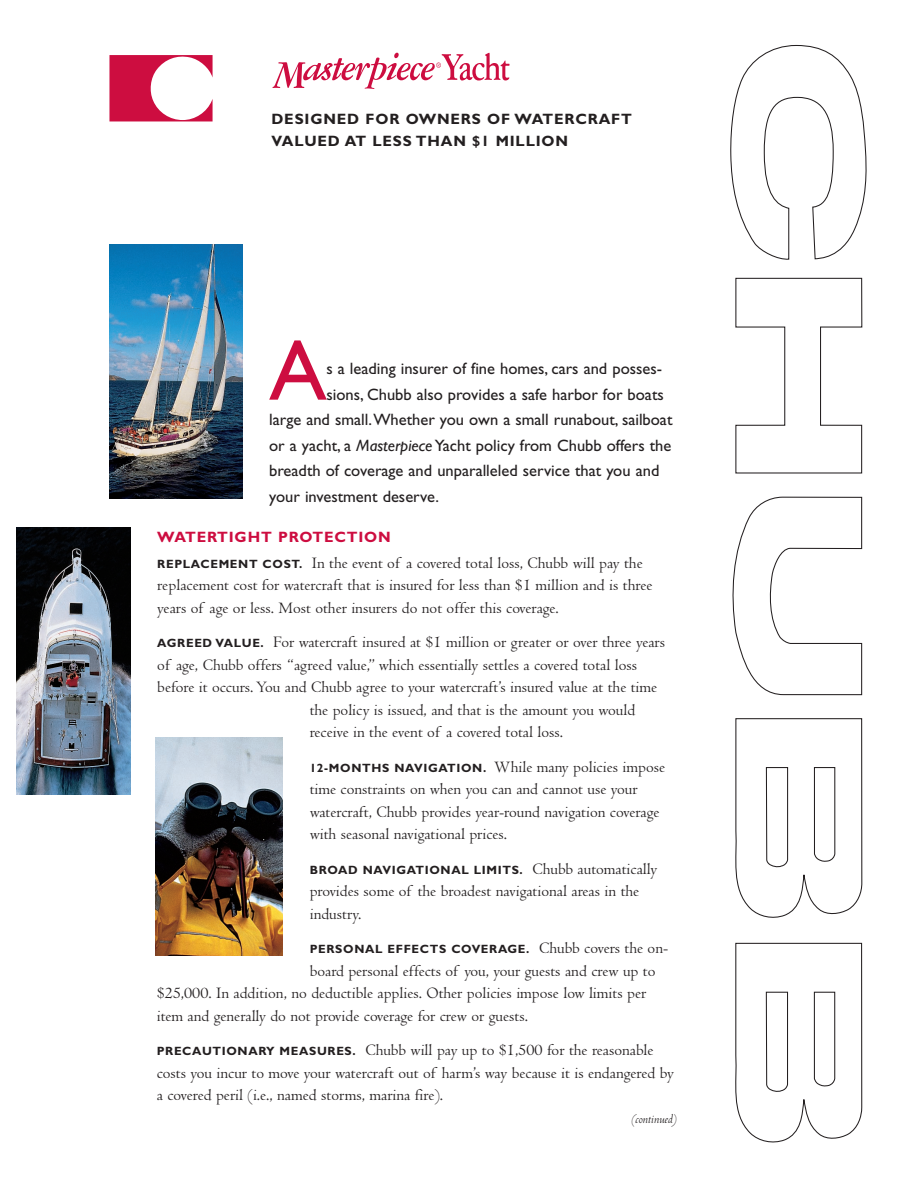
<style>
.page{position:relative;width:918px;height:1188px;background:#fff}
.page>*{position:absolute;margin:0;border:0;box-sizing:border-box;transform-origin:0 0}
.t1{font:86.25px "Gill Sans";color:#cd0d40}
.t2{font:16.5px/22.5px "Centaur";color:#231f20}
.t3{font:16.5px "Gill Sans";color:#231f20}
.t4{font:700 15px/22.5px "Gill Sans";letter-spacing:.055em;color:#231f20}
.t5{font:700 15px "Gill Sans";letter-spacing:.055em;color:#cd0d40}
.t6{font:italic 13.5px "Centaur";color:#231f20}
.t7{font:700 12px "Gill Sans";letter-spacing:.055em;color:#231f20}
.s1{font-style:italic}
.s2{font-family:"Gill Sans";font-weight:700;font-size:12px}
.s3{font-family:"Centaur";font-weight:400;font-size:16.5px}
</style>
<div class="page">
<svg style="left:730px;top:45px;width:137px;height:1098px"></svg>
<svg style="left:109px;top:55px;width:104px;height:66px"></svg>
<img style="left:16px;top:528px;width:114px;height:266px">
<img style="left:155px;top:737px;width:128px;height:219px">
<img style="left:109px;top:244px;width:133px;height:255px">
<svg style="left:272px;top:53px;width:238px;height:36px"></svg>
<p class="t4" style="left:271px;top:109px;width:362px">DESIGNED FOR OWNERS OF WATERCRAFT<br>VALUED AT LESS THAN $1 MILLION</p>
<h1 class="t1" style="left:269px;top:341px;width:59px">A</h1>
<p class="t3" style="left:326px;top:363px;width:337px">s a leading insurer of fine homes, cars and posses-</p>
<p class="t3" style="left:326px;top:388px;width:339px">sions, Chubb also provides a safe harbor for boats</p>
<p class="t3" style="left:269px;top:414px;width:405px">large and small.Whether you own a small runabout, sailboat</p>
<p class="t3" style="left:269px;top:439px;width:404px">or a yacht, a <span class="s1">Masterpiece</span> Yacht policy from Chubb offers the</p>
<p class="t3" style="left:269px;top:465px;width:392px">breadth of coverage and unparalleled service that you and</p>
<p class="t3" style="left:269px;top:490px;width:171px">your investment deserve.</p>
<p class="t5" style="left:157px;top:532px;width:235px">WATERTIGHT PROTECTION</p>
<p class="t2" style="left:157px;top:553px;width:497px"><span class="s2">REPLACEMENT COST.</span> In the event of a covered total loss, Chubb will pay the replacement cost for watercraft that is insured for less than $1 million and is three years of age or less. Most other insurers do not offer this coverage.</p>
<p class="t2" style="left:157px;top:633px;width:509px"><span class="s2">AGREED VALUE.</span> For watercraft insured at $1 million or greater or over three years</p>
<p class="t2" style="left:157px;top:655px;width:481px">of age, Chubb offers “agreed value,” which essentially settles a covered total loss</p>
<p class="t2" style="left:157px;top:678px;width:501px">before it occurs. You and Chubb agree to your watercraft’s insured value at the time</p>
<p class="t2" style="left:310px;top:700px;width:327px">the policy is issued, and that is the amount you would</p>
<p class="t2" style="left:310px;top:723px;width:255px">receive in the event of a covered total loss.</p>
<p class="t2" style="left:310px;top:757px;width:357px"><span class="s2">12-MONTHS NAVIGATION.</span> While many policies impose time constraints on when you can and cannot use your watercraft, Chubb provides year-round navigation coverage with seasonal navigational prices.</p>
<p class="t7" style="left:310px;top:865px;width:349px">BROAD NAVIGATIONAL LIMITS. <span class="s3">Chubb automatically</span></p>
<p class="t2" style="left:310px;top:882px;width:331px">provides some of the broadest navigational areas in the industry.</p>
<p class="t7" style="left:310px;top:945px;width:360px">PERSONAL EFFECTS COVERAGE. <span class="s3">Chubb covers the on-</span></p>
<p class="t2" style="left:157px;top:961px;width:500px;text-indent:153px">board personal effects of you, your guests and crew up to $25,000. In addition, no deductible applies. Other policies impose low limits per item and generally do not provide coverage for crew or guests.</p>
<p class="t2" style="left:157px;top:1041px;width:519px"><span class="s2">PRECAUTIONARY MEASURES.</span> Chubb will pay up to $1,500 for the reasonable costs you incur to move your watercraft out of harm’s way because it is endangered by a covered peril (i.e., named storms, marina fire).</p>
<p class="t6" style="left:631px;top:1114px;width:48px">(continued)</p>
</div>
